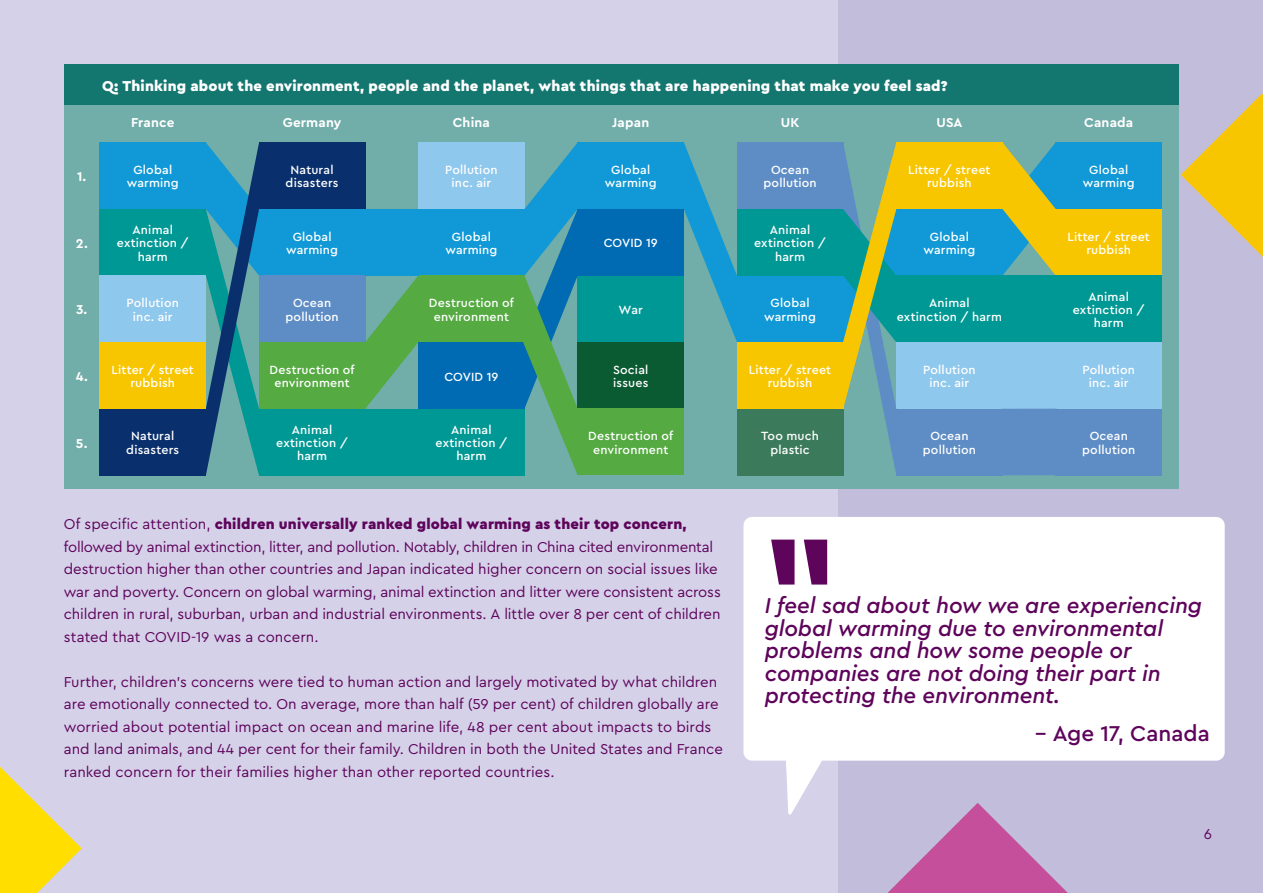
<style>
.page{position:relative;width:1263px;height:893px;background:#c3bddc}
.page>*{position:absolute;margin:0;border:0;box-sizing:border-box;transform-origin:0 0}
.t1{font:italic 500 22.5px/22.5px "Cera Pro";letter-spacing:-.005em;color:#5e045b}
.t2{font:500 22.5px "Cera Pro";color:#5e045b}
.t3{font:15px/22.5px "Cera Pro";letter-spacing:-.005em;color:#5e045b}
.t4{font:900 15px "Cera Pro";letter-spacing:.01em;color:#fff}
.t5{font:700 13.5px "Cera Pro";letter-spacing:.015em;color:#fff}
.t6{font:500 12.45px/13.2px "Cera Pro";letter-spacing:.015em;color:#fff;text-align:center}
.s1{font-weight:900}
</style>
<div class="page">
<div style="left:0;top:0;width:838px;height:893px;background:#d5d1e9"></div>
<div style="left:64px;top:64px;width:1114px;height:42px;background:#13766f"></div>
<div style="left:64px;top:106px;width:1114px;height:383px;background:#71ada9"></div>
<div style="left:259px;top:209px;width:106px;height:67px;background:#1099d6"></div>
<div style="left:418px;top:209px;width:106px;height:67px;background:#1099d6"></div>
<div style="left:578px;top:142px;width:106px;height:67px;background:#1099d6"></div>
<div style="left:737px;top:276px;width:106px;height:66px;background:#1099d6"></div>
<div style="left:737px;top:409px;width:106px;height:66px;background:#3b7b5b"></div>
<div style="left:896px;top:209px;width:106px;height:67px;background:#1099d6"></div>
<div style="left:1056px;top:142px;width:106px;height:67px;background:#1099d6"></div>
<div style="left:100px;top:209px;width:106px;height:67px;background:#009894"></div>
<div style="left:100px;top:276px;width:106px;height:66px;background:#8fc8ed"></div>
<div style="left:100px;top:342px;width:106px;height:67px;background:#f8c600"></div>
<div style="left:737px;top:342px;width:106px;height:67px;background:#f8c600"></div>
<div style="left:896px;top:142px;width:106px;height:67px;background:#f8c600"></div>
<svg style="left:1002px;top:142px;width:54px;height:134px"></svg>
<div style="left:1056px;top:209px;width:106px;height:67px;background:#f8c600"></div>
<div style="left:418px;top:142px;width:106px;height:67px;background:#8fc8ed"></div>
<div style="left:896px;top:342px;width:106px;height:67px;background:#8fc8ed"></div>
<div style="left:1056px;top:342px;width:106px;height:67px;background:#8fc8ed"></div>
<div style="left:1001px;top:342px;width:56px;height:67px;background:#8fc8ed"></div>
<div style="left:259px;top:409px;width:106px;height:66px;background:#009894"></div>
<div style="left:418px;top:409px;width:106px;height:66px;background:#009894"></div>
<div style="left:896px;top:276px;width:106px;height:66px;background:#009894"></div>
<div style="left:1001px;top:276px;width:56px;height:66px;background:#009894"></div>
<div style="left:1056px;top:276px;width:106px;height:66px;background:#009894"></div>
<div style="left:737px;top:209px;width:106px;height:67px;background:#009894"></div>
<div style="left:578px;top:276px;width:106px;height:66px;background:#009894"></div>
<div style="left:100px;top:409px;width:106px;height:66px;background:#092f6c"></div>
<div style="left:259px;top:142px;width:106px;height:67px;background:#092f6c"></div>
<div style="left:578px;top:342px;width:106px;height:67px;background:#0a5a32"></div>
<div style="left:259px;top:276px;width:106px;height:66px;background:#5e8dc6"></div>
<div style="left:259px;top:342px;width:106px;height:67px;background:#55aa42"></div>
<div style="left:418px;top:276px;width:106px;height:66px;background:#55aa42"></div>
<div style="left:418px;top:342px;width:106px;height:67px;background:#006ab3"></div>
<div style="left:578px;top:209px;width:106px;height:67px;background:#006ab3"></div>
<div style="left:578px;top:409px;width:106px;height:66px;background:#55aa42"></div>
<div style="left:737px;top:142px;width:106px;height:67px;background:#5e8dc6"></div>
<div style="left:1001px;top:409px;width:56px;height:66px;background:#5e8dc6"></div>
<div style="left:896px;top:409px;width:106px;height:66px;background:#5e8dc6"></div>
<div style="left:1056px;top:409px;width:106px;height:66px;background:#5e8dc6"></div>
<div style="left:365px;top:209px;width:53px;height:67px;background:#1099d6"></div>
<svg style="left:684px;top:143px;width:53px;height:199px"></svg>
<svg style="left:206px;top:143px;width:53px;height:332px"></svg>
<svg style="left:843px;top:142px;width:53px;height:333px"></svg>
<div style="left:365px;top:409px;width:53px;height:66px;background:#009894"></div>
<svg style="left:365px;top:276px;width:53px;height:133px"></svg>
<svg style="left:523px;top:142px;width:55px;height:333px"></svg>
<div style="left:743px;top:517px;width:482px;height:244px;background:#fff;border-radius:9px"></div>
<svg style="left:771px;top:540px;width:56px;height:45px"></svg>
<svg style="left:784px;top:760px;width:39px;height:55px"></svg>
<div style="left:100px;top:142px;width:106px;height:67px;background:#1099d6"></div>
<svg style="left:887px;top:803px;width:181px;height:90px"></svg>
<svg style="left:0;top:767px;width:82px;height:126px"></svg>
<svg style="left:1181px;top:94px;width:82px;height:163px"></svg>
<p class="t4" style="left:102px;top:76px;width:847px">Q: Thinking about the environment, people and the planet, what things that are happening that make you feel sad?</p>
<p class="t5" style="left:77px;top:168px;width:11px">1.</p>
<p class="t5" style="left:76px;top:234px;width:14px">2.</p>
<p class="t5" style="left:76px;top:301px;width:13px">3.</p>
<p class="t5" style="left:76px;top:367px;width:14px">4.</p>
<p class="t5" style="left:76px;top:434px;width:13px">5.</p>
<p class="t5" style="left:131px;top:113px;width:45px">France</p>
<p class="t5" style="left:283px;top:113px;width:60px">Germany</p>
<p class="t5" style="left:453px;top:113px;width:39px">China</p>
<p class="t5" style="left:612px;top:113px;width:39px">Japan</p>
<p class="t5" style="left:781px;top:113px;width:20px">UK</p>
<p class="t5" style="left:936px;top:113px;width:27px">USA</p>
<p class="t5" style="left:1084px;top:113px;width:51px">Canada</p>
<p class="t6" style="left:127px;top:163px;width:54px">Global warming</p>
<p class="t6" style="left:286px;top:163px;width:54px">Natural disasters</p>
<p class="t6" style="left:445px;top:163px;width:54px">Pollution inc. air</p>
<p class="t6" style="left:605px;top:163px;width:54px">Global warming</p>
<p class="t6" style="left:763px;top:163px;width:55px">Ocean pollution</p>
<p class="t6" style="left:908px;top:163px;width:84px">Litter / street rubbish</p>
<p class="t6" style="left:1083px;top:163px;width:54px">Global warming</p>
<p class="t6" style="left:117px;top:223px;width:73px">Animal extinction / harm</p>
<p class="t6" style="left:127px;top:296px;width:54px">Pollution inc. air</p>
<p class="t6" style="left:286px;top:229px;width:54px">Global warming</p>
<p class="t6" style="left:445px;top:229px;width:54px">Global warming</p>
<p class="t6" style="left:604px;top:236px;width:56px">COVID 19</p>
<p class="t6" style="left:754px;top:223px;width:73px">Animal extinction / harm</p>
<p class="t6" style="left:923px;top:229px;width:54px">Global warming</p>
<p class="t6" style="left:1067px;top:229px;width:84px">Litter / street rubbish</p>
<p class="t6" style="left:285px;top:296px;width:55px">Ocean pollution</p>
<p class="t6" style="left:429px;top:296px;width:86px">Destruction of environment</p>
<p class="t6" style="left:619px;top:303px;width:26px">War</p>
<p class="t6" style="left:764px;top:296px;width:54px">Global warming</p>
<p class="t6" style="left:897px;top:296px;width:107px">Animal<br>extinction / harm</p>
<p class="t6" style="left:1073px;top:289px;width:73px">Animal extinction / harm</p>
<p class="t6" style="left:112px;top:363px;width:84px">Litter / street rubbish</p>
<p class="t6" style="left:749px;top:363px;width:84px">Litter / street rubbish</p>
<p class="t6" style="left:270px;top:363px;width:86px">Destruction of environment</p>
<p class="t6" style="left:613px;top:363px;width:37px;text-align:left">Social issues</p>
<p class="t6" style="left:444px;top:369px;width:56px">COVID 19</p>
<p class="t6" style="left:923px;top:363px;width:54px">Pollution inc. air</p>
<p class="t6" style="left:1082px;top:363px;width:54px">Pollution inc. air</p>
<p class="t6" style="left:126px;top:429px;width:54px">Natural disasters</p>
<p class="t6" style="left:276px;top:422px;width:73px">Animal extinction / harm</p>
<p class="t6" style="left:435px;top:422px;width:73px">Animal extinction / harm</p>
<p class="t6" style="left:588px;top:429px;width:86px">Destruction of environment</p>
<p class="t6" style="left:761px;top:429px;width:59px">Too much plastic</p>
<p class="t6" style="left:923px;top:429px;width:55px">Ocean pollution</p>
<p class="t6" style="left:1082px;top:429px;width:55px">Ocean pollution</p>
<p class="t3" style="left:64px;top:512px;width:658px">Of specific attention, <span class="s1">children universally ranked global warming as their top concern, </span>followed by animal extinction, litter, and pollution. Notably, children in China cited environmental destruction higher than other countries and Japan indicated higher concern on social issues like war and poverty. Concern on global warming, animal extinction and litter were consistent across children in rural, suburban, urban and industrial environments. A little over 8 per cent of children stated that COVID-19 was a concern.</p>
<p class="t3" style="left:64px;top:670px;width:661px">Further, children’s concerns were tied to human action and largely motivated by what children are emotionally connected to. On average, more than half (59 per cent) of children globally are worried about potential impact on ocean and marine life, 48 per cent about impacts to birds and land animals, and 44 per cent for their family. Children in both the United States and France ranked concern for their families higher than other reported countries.</p>
<h1 class="t1" style="left:765px;top:593px;width:439px">I feel sad about how we are experiencing global warming due to environmental problems and how some people or companies are not doing their part in protecting the environment.</h1>
<h1 class="t2" style="left:1035px;top:718px;width:176px">– Age 17, Canada</h1>
<p class="t3" style="left:1204px;top:822px;width:10px">6</p>
</div>
